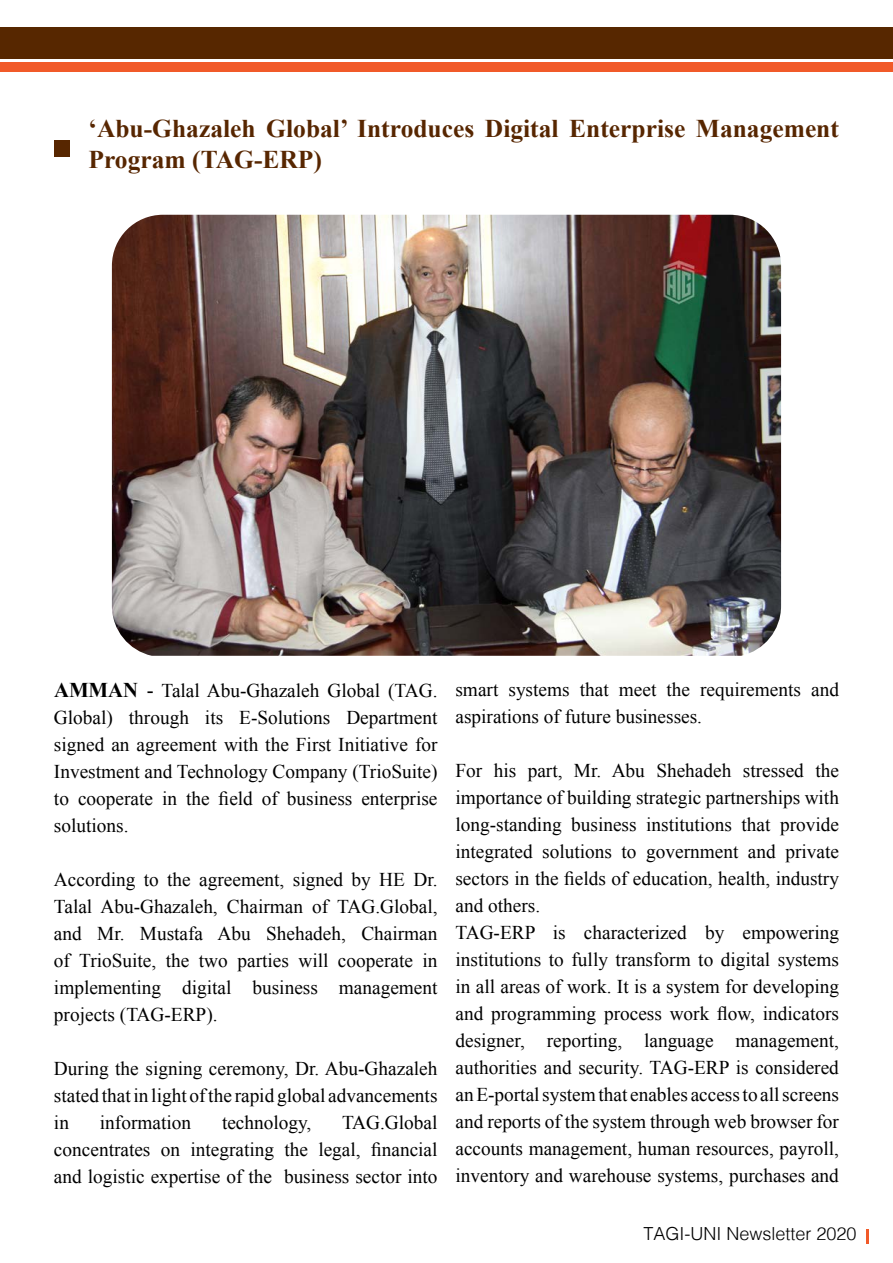
<style>
.page{position:relative;width:893px;height:1263px;background:#fff}
.page>*{position:absolute;margin:0;border:0;box-sizing:border-box;transform-origin:0 0}
.t1{font:700 25.5px/30.6px "Times New Roman";color:#572600}
.t2{font:19.5px/27px "Times New Roman";color:#000;text-align:justify}
.t3{font:300 18px "Helvetica";color:#000}
.s1{font-weight:700;font-size:21px}
.s2{font-size:21px}
</style>
<div class="page">
<div style="left:0;top:28px;width:893px;height:31px;background:#572700"></div>
<div style="left:0;top:62px;width:893px;height:9px;background:#f15a29"></div>
<svg style="left:867px;top:1229px;width:2px;height:14px"></svg>
<div style="left:54px;top:140px;width:15px;height:17px;background:#572600"></div>
<img style="left:112px;top:215px;width:669px;height:441px">
<h1 class="t1" style="left:89px;top:112px;width:752px">‘Abu-Ghazaleh Global’ Introduces Digital Enterprise Management<br>Program (TAG-ERP)</h1>
<p class="t2" style="left:54px;top:677px;width:385px"><span class="s1">AMMAN</span> <span class="s2">-</span> Talal Abu-Ghazaleh Global (TAG.<br>Global) through its E-Solutions Department signed an agreement with the First Initiative for Investment and Technology Company (TrioSuite) to cooperate in the field of business enterprise solutions.</p>
<p class="t2" style="left:54px;top:866px;width:385px">According to the agreement, signed by HE Dr.<br>Talal Abu-Ghazaleh, Chairman of TAG.Global, and Mr. Mustafa Abu Shehadeh, Chairman of TrioSuite, the two parties will cooperate in implementing digital business management projects (TAG-ERP).</p>
<p class="t2" style="left:54px;top:1055px;width:385px">During the signing ceremony, Dr. Abu-Ghazaleh stated that in light of the rapid global advancements in</p>
<p class="t2" style="left:54px;top:1109px;width:385px;text-indent:288px">TAG.Global concentrates on integrating the legal, financial and logistic expertise of the business sector into</p>
<p class="t2" style="left:100px;top:1109px;width:93px">information</p>
<p class="t2" style="left:222px;top:1109px;width:91px">technology,</p>
<p class="t2" style="left:455px;top:676px;width:385px">smart systems that meet the requirements and aspirations of future businesses.</p>
<p class="t2" style="left:455px;top:757px;width:385px;text-align:left">For his part, Mr. Abu Shehadeh stressed the importance of building strategic partnerships with long-standing business institutions that provide integrated solutions to government and private sectors in the fields of education, health, industry and others.<br>TAG-ERP is characterized by empowering institutions to fully transform to digital systems in all areas of work. It is a system for developing and programming process work flow, indicators designer, reporting, language management, authorities and security. TAG-ERP is considered an E-portal system that enables access to all screens and reports of the system through web browser for accounts management, human resources, payroll, inventory and warehouse systems, purchases and</p>
<p class="t3" style="left:643px;top:1219px;width:215px">TAGI-UNI Newsletter 2020</p>
</div>
